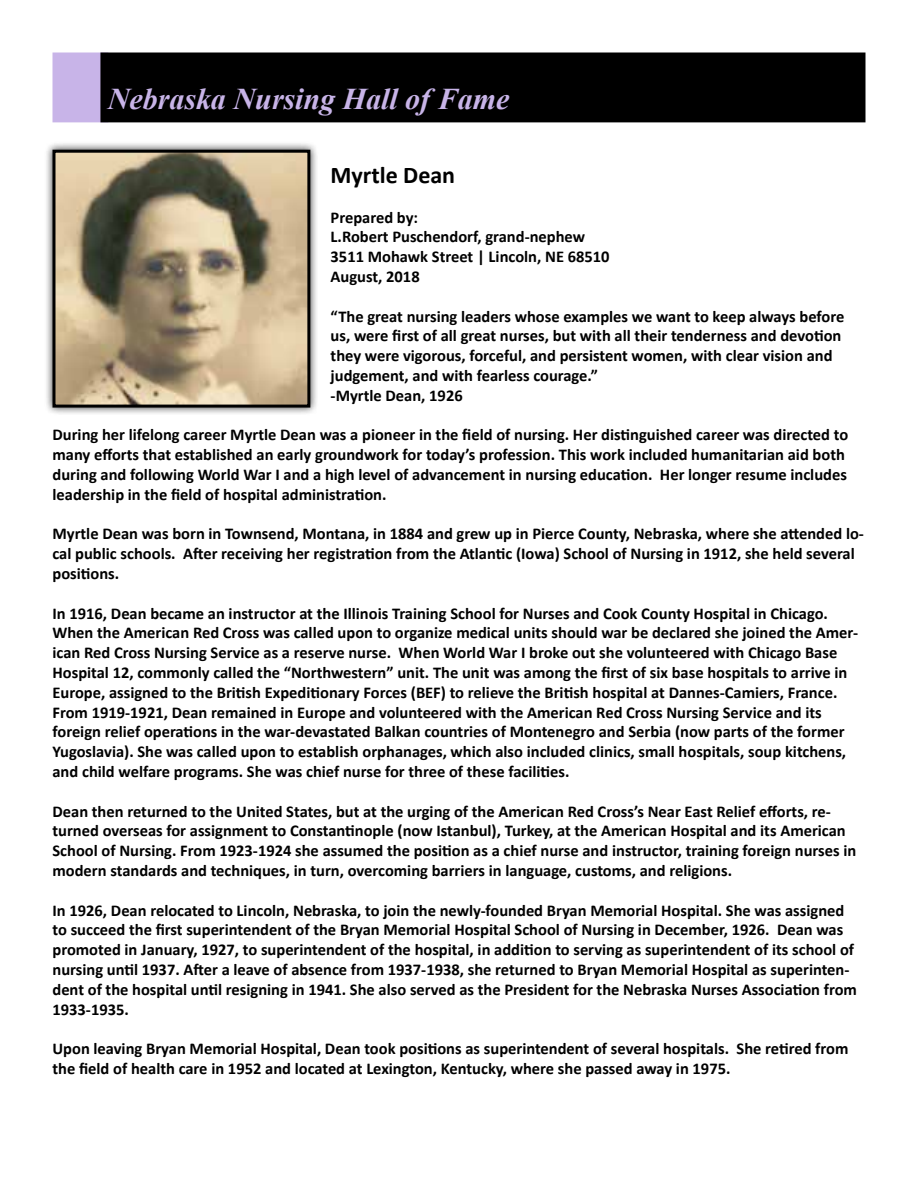
<style>
.page{position:relative;width:918px;height:1188px;background:#fff}
.page>*{position:absolute;margin:0;border:0;box-sizing:border-box;transform-origin:0 0}
.t1{font:italic 700 30.15px "Times New Roman";color:#c8b4e8}
.t2{font:700 24px "Calibri";color:#000}
.t3{font:700 16.5px/19.8px "Calibri";color:#000}
</style>
<div class="page">
<div style="left:54px;top:54px;width:53px;height:67px;background:#c8b4e8"></div>
<div style="left:52px;top:53px;width:56px;height:69px;border:3px solid #c8b4e8"></div>
<div style="left:102px;top:54px;width:762px;height:67px;background:#000"></div>
<div style="left:100px;top:53px;width:766px;height:69px;border:3px solid #000"></div>
<div style="left:44px;top:141px;width:275px;height:275px;background:#000;opacity:.75"></div>
<img style="left:56px;top:154px;width:250px;height:250px">
<div style="left:52px;top:150px;width:258px;height:258px;border:3px solid #000"></div>
<h1 class="t1" style="left:108px;top:77px;width:403px">Nebraska Nursing Hall of Fame</h1>
<h2 class="t2" style="left:331px;top:158px;width:126px">Myrtle Dean</h2>
<p class="t3" style="left:331px;top:207px;width:280px">Prepared by:<br>L.Robert Puschendorf, grand-nephew<br>3511 Mohawk Street | Lincoln, NE 68510<br>August, 2018</p>
<p class="t3" style="left:331px;top:306px;width:515px">“The great nursing leaders whose examples we want to keep always before us, were first of all great nurses, but with all their tenderness and devotion they were vigorous, forceful, and persistent women, with clear vision and judgement, and with fearless courage.”<br>-Myrtle Dean, 1926</p>
<p class="t3" style="left:53px;top:425px;width:797px">During her lifelong career Myrtle Dean was a pioneer in the field of nursing. Her distinguished career was directed to many efforts that established an early groundwork for today’s profession. This work included humanitarian aid both during and following World War I and a high level of advancement in nursing education. Her longer resume includes leadership in the field of hospital administration.</p>
<p class="t3" style="left:53px;top:524px;width:813px">Myrtle Dean was born in Townsend, Montana, in 1884 and grew up in Pierce County, Nebraska, where she attended lo&shy;cal public schools. After receiving her registration from the Atlantic (Iowa) School of Nursing in 1912, she held several positions.</p>
<p class="t3" style="left:53px;top:603px;width:807px">In 1916, Dean became an instructor at the Illinois Training School for Nurses and Cook County Hospital in Chicago.<br>When the American Red Cross was called upon to organize medical units should war be declared she joined the Amer&shy;ican Red Cross Nursing Service as a reserve nurse. When World War I broke out she volunteered with Chicago Base Hospital 12, commonly called the “Northwestern” unit. The unit was among the first of six base hospitals to arrive in Europe, assigned to the British Expeditionary Forces (BEF) to relieve the British hospital at Dannes-Camiers, France.<br>From 1919-1921, Dean remained in Europe and volunteered with the American Red Cross Nursing Service and its foreign relief operations in the war-devastated Balkan countries of Montenegro and Serbia (now parts of the former Yugoslavia). She was called upon to establish orphanages, which also included clinics, small hospitals, soup kitchens, and child welfare programs. She was chief nurse for three of these facilities.</p>
<p class="t3" style="left:53px;top:801px;width:805px">Dean then returned to the United States, but at the urging of the American Red Cross’s Near East Relief efforts, re&shy;turned overseas for assignment to Constantinople (now Istanbul), Turkey, at the American Hospital and its American School of Nursing. From 1923-1924 she assumed the position as a chief nurse and instructor, training foreign nurses in modern standards and techniques, in turn, overcoming barriers in language, customs, and religions.</p>
<p class="t3" style="left:53px;top:900px;width:806px">In 1926, Dean relocated to Lincoln, Nebraska, to join the newly-founded Bryan Memorial Hospital. She was assigned to succeed the first superintendent of the Bryan Memorial Hospital School of Nursing in December, 1926. Dean was promoted in January, 1927, to superintendent of the hospital, in addition to serving as superintendent of its school of nursing until 1937. After a leave of absence from 1937-1938, she returned to Bryan Memorial Hospital as superinten&shy;dent of the hospital until resigning in 1941. She also served as the President for the Nebraska Nurses Association from 1933-1935.</p>
<p class="t3" style="left:53px;top:1039px;width:797px">Upon leaving Bryan Memorial Hospital, Dean took positions as superintendent of several hospitals. She retired from the field of health care in 1952 and located at Lexington, Kentucky, where she passed away in 1975.</p>
</div>
